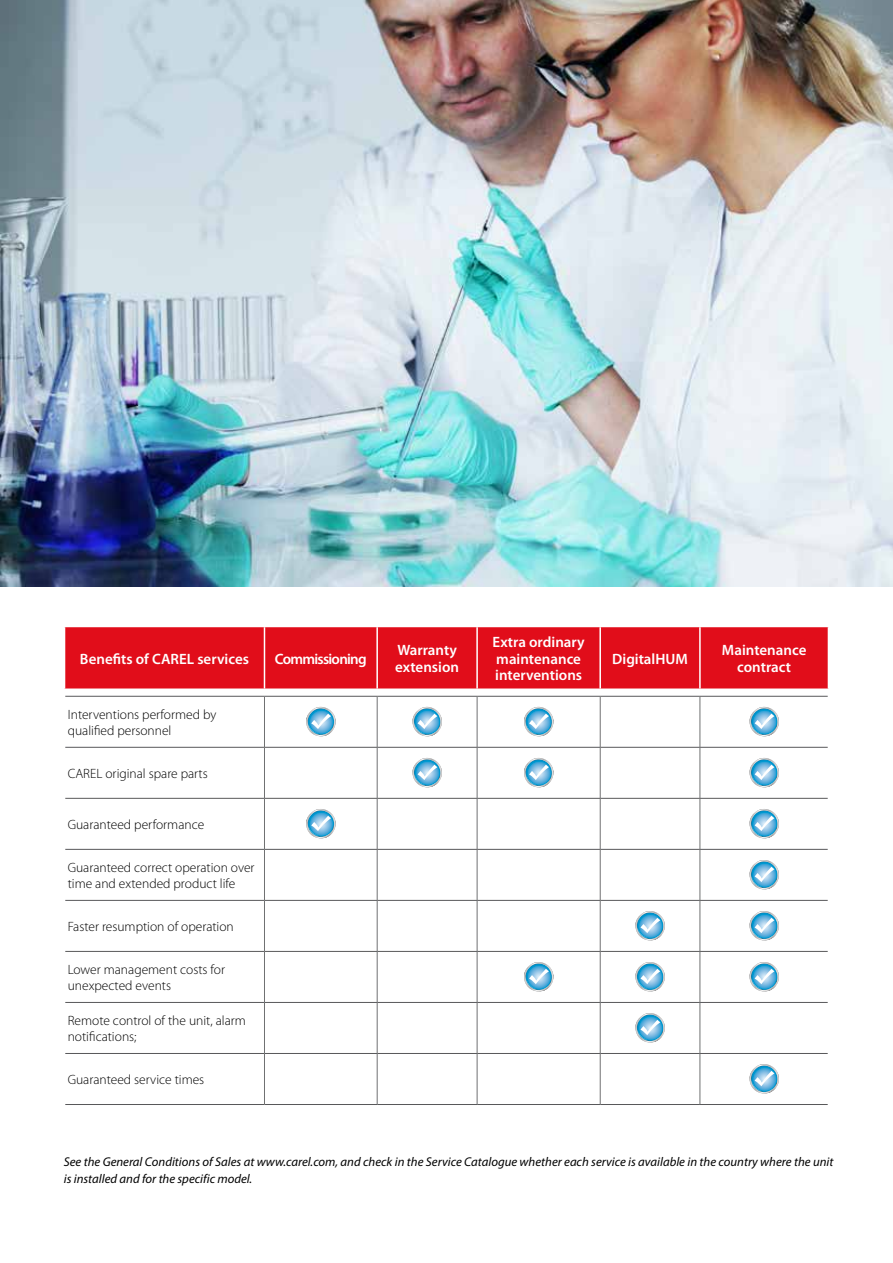
<style>
.page{position:relative;width:893px;height:1263px;background:#fff}
.page>*{position:absolute;margin:0;border:0;box-sizing:border-box;transform-origin:0 0}
.t1{font:600 15px/16.5px "Myriad Pro";color:#fff}
.t2{font:600 15px "Myriad Pro";letter-spacing:-.05em;color:#fff}
.t3{font:300 13.5px/16.2px "Myriad Pro";color:#000}
.t4{font:italic 12.75px/16.5px "Myriad Pro";color:#000}
</style>
<div class="page">
<img style="left:0;top:0;width:893px;height:586px">
<div style="left:65px;top:627px;width:763px;height:61px;background:#e10d1a"></div>
<hr style="left:264px;top:627px;width:1px;height:61px;background:#fff">
<hr style="left:376px;top:627px;width:2px;height:61px;background:#fff">
<hr style="left:599px;top:627px;width:2px;height:61px;background:#fff">
<hr style="left:65px;top:696px;width:199px;height:1px;background:#58585a">
<hr style="left:264px;top:696px;width:113px;height:1px;background:#58585a">
<hr style="left:377px;top:696px;width:100px;height:1px;background:#58585a">
<hr style="left:477px;top:696px;width:123px;height:1px;background:#58585a">
<hr style="left:600px;top:696px;width:100px;height:1px;background:#58585a">
<hr style="left:700px;top:696px;width:128px;height:1px;background:#58585a">
<hr style="left:65px;top:747px;width:199px;height:1px;background:#58585a">
<hr style="left:264px;top:747px;width:113px;height:1px;background:#58585a">
<hr style="left:377px;top:747px;width:100px;height:1px;background:#58585a">
<hr style="left:477px;top:747px;width:123px;height:1px;background:#58585a">
<hr style="left:600px;top:747px;width:100px;height:1px;background:#58585a">
<hr style="left:700px;top:747px;width:128px;height:1px;background:#58585a">
<hr style="left:65px;top:798px;width:199px;height:1px;background:#58585a">
<hr style="left:264px;top:798px;width:113px;height:1px;background:#58585a">
<hr style="left:377px;top:798px;width:100px;height:1px;background:#58585a">
<hr style="left:477px;top:798px;width:123px;height:1px;background:#58585a">
<hr style="left:600px;top:798px;width:100px;height:1px;background:#58585a">
<hr style="left:700px;top:798px;width:128px;height:1px;background:#58585a">
<hr style="left:65px;top:849px;width:199px;height:1px;background:#58585a">
<hr style="left:264px;top:849px;width:113px;height:1px;background:#58585a">
<hr style="left:377px;top:849px;width:100px;height:1px;background:#58585a">
<hr style="left:477px;top:849px;width:123px;height:1px;background:#58585a">
<hr style="left:600px;top:849px;width:100px;height:1px;background:#58585a">
<hr style="left:700px;top:849px;width:128px;height:1px;background:#58585a">
<hr style="left:65px;top:900px;width:199px;height:1px;background:#58585a">
<hr style="left:264px;top:900px;width:113px;height:1px;background:#58585a">
<hr style="left:377px;top:900px;width:100px;height:1px;background:#58585a">
<hr style="left:477px;top:900px;width:123px;height:1px;background:#58585a">
<hr style="left:600px;top:900px;width:100px;height:1px;background:#58585a">
<hr style="left:700px;top:900px;width:128px;height:1px;background:#58585a">
<hr style="left:65px;top:951px;width:199px;height:1px;background:#58585a">
<hr style="left:264px;top:951px;width:113px;height:1px;background:#58585a">
<hr style="left:377px;top:951px;width:100px;height:1px;background:#58585a">
<hr style="left:477px;top:951px;width:123px;height:1px;background:#58585a">
<hr style="left:600px;top:951px;width:100px;height:1px;background:#58585a">
<hr style="left:700px;top:951px;width:128px;height:1px;background:#58585a">
<hr style="left:65px;top:1002px;width:199px;height:1px;background:#58585a">
<hr style="left:264px;top:1002px;width:113px;height:1px;background:#58585a">
<hr style="left:377px;top:1002px;width:100px;height:1px;background:#58585a">
<hr style="left:477px;top:1002px;width:123px;height:1px;background:#58585a">
<hr style="left:600px;top:1002px;width:100px;height:1px;background:#58585a">
<hr style="left:700px;top:1002px;width:128px;height:1px;background:#58585a">
<hr style="left:65px;top:1053px;width:199px;height:1px;background:#58585a">
<hr style="left:264px;top:1053px;width:113px;height:1px;background:#58585a">
<hr style="left:377px;top:1053px;width:100px;height:1px;background:#58585a">
<hr style="left:477px;top:1053px;width:123px;height:1px;background:#58585a">
<hr style="left:600px;top:1053px;width:100px;height:1px;background:#58585a">
<hr style="left:700px;top:1053px;width:128px;height:1px;background:#58585a">
<hr style="left:65px;top:1104px;width:199px;height:1px;background:#58585a">
<hr style="left:264px;top:1104px;width:113px;height:1px;background:#58585a">
<hr style="left:377px;top:1104px;width:100px;height:1px;background:#58585a">
<hr style="left:477px;top:1104px;width:123px;height:1px;background:#58585a">
<hr style="left:600px;top:1104px;width:100px;height:1px;background:#58585a">
<hr style="left:700px;top:1104px;width:128px;height:1px;background:#58585a">
<hr style="left:264px;top:696px;width:1px;height:51px;background:#707172">
<hr style="left:377px;top:696px;width:1px;height:51px;background:#707172">
<hr style="left:477px;top:696px;width:1px;height:51px;background:#707172">
<hr style="left:600px;top:696px;width:1px;height:51px;background:#707172">
<hr style="left:699px;top:696px;width:1px;height:51px;background:#707172">
<hr style="left:264px;top:747px;width:1px;height:51px;background:#707172">
<hr style="left:377px;top:747px;width:1px;height:51px;background:#707172">
<hr style="left:477px;top:747px;width:1px;height:51px;background:#707172">
<hr style="left:600px;top:747px;width:1px;height:51px;background:#707172">
<hr style="left:699px;top:747px;width:1px;height:51px;background:#707172">
<hr style="left:264px;top:798px;width:1px;height:51px;background:#707172">
<hr style="left:377px;top:798px;width:1px;height:51px;background:#707172">
<hr style="left:477px;top:798px;width:1px;height:51px;background:#707172">
<hr style="left:600px;top:798px;width:1px;height:51px;background:#707172">
<hr style="left:699px;top:798px;width:1px;height:51px;background:#707172">
<hr style="left:264px;top:849px;width:1px;height:51px;background:#707172">
<hr style="left:377px;top:849px;width:1px;height:51px;background:#707172">
<hr style="left:477px;top:849px;width:1px;height:51px;background:#707172">
<hr style="left:600px;top:849px;width:1px;height:51px;background:#707172">
<hr style="left:699px;top:849px;width:1px;height:51px;background:#707172">
<hr style="left:264px;top:900px;width:1px;height:51px;background:#707172">
<hr style="left:377px;top:900px;width:1px;height:51px;background:#707172">
<hr style="left:477px;top:900px;width:1px;height:51px;background:#707172">
<hr style="left:600px;top:900px;width:1px;height:51px;background:#707172">
<hr style="left:699px;top:900px;width:1px;height:51px;background:#707172">
<hr style="left:264px;top:951px;width:1px;height:51px;background:#707172">
<hr style="left:377px;top:951px;width:1px;height:51px;background:#707172">
<hr style="left:477px;top:951px;width:1px;height:51px;background:#707172">
<hr style="left:600px;top:951px;width:1px;height:51px;background:#707172">
<hr style="left:699px;top:951px;width:1px;height:51px;background:#707172">
<hr style="left:264px;top:1003px;width:1px;height:50px;background:#707172">
<hr style="left:377px;top:1003px;width:1px;height:50px;background:#707172">
<hr style="left:477px;top:1003px;width:1px;height:50px;background:#707172">
<hr style="left:600px;top:1003px;width:1px;height:50px;background:#707172">
<hr style="left:699px;top:1003px;width:1px;height:50px;background:#707172">
<hr style="left:264px;top:1054px;width:1px;height:50px;background:#707172">
<hr style="left:377px;top:1054px;width:1px;height:50px;background:#707172">
<hr style="left:477px;top:1054px;width:1px;height:50px;background:#707172">
<hr style="left:600px;top:1054px;width:1px;height:50px;background:#707172">
<hr style="left:699px;top:1054px;width:1px;height:50px;background:#707172">
<hr style="left:476px;top:627px;width:2px;height:61px;background:#fff">
<hr style="left:699px;top:627px;width:2px;height:61px;background:#fff">
<svg style="left:306px;top:707px;width:30px;height:29px"></svg>
<svg style="left:412px;top:707px;width:30px;height:29px"></svg>
<svg style="left:524px;top:707px;width:29px;height:29px"></svg>
<svg style="left:749px;top:707px;width:30px;height:29px"></svg>
<svg style="left:412px;top:758px;width:30px;height:29px"></svg>
<svg style="left:524px;top:758px;width:29px;height:29px"></svg>
<svg style="left:749px;top:758px;width:30px;height:29px"></svg>
<svg style="left:306px;top:809px;width:30px;height:29px"></svg>
<svg style="left:749px;top:809px;width:30px;height:29px"></svg>
<svg style="left:749px;top:860px;width:30px;height:29px"></svg>
<svg style="left:635px;top:911px;width:30px;height:29px"></svg>
<svg style="left:749px;top:911px;width:30px;height:29px"></svg>
<svg style="left:524px;top:962px;width:29px;height:29px"></svg>
<svg style="left:635px;top:962px;width:30px;height:29px"></svg>
<svg style="left:749px;top:962px;width:30px;height:29px"></svg>
<svg style="left:635px;top:1013px;width:30px;height:29px"></svg>
<svg style="left:749px;top:1064px;width:30px;height:29px"></svg>
<p class="t1" style="left:80px;top:650px;width:171px">Benefits of CAREL services</p>
<p class="t2" style="left:275px;top:649px;width:93px">Commissioning</p>
<p class="t1" style="left:395px;top:642px;width:65px">Warranty extension</p>
<p class="t1" style="left:493px;top:633px;width:94px">Extra ordinary maintenance interventions</p>
<p class="t3" style="left:68px;top:706px;width:150px">Interventions performed by qualified personnel</p>
<p class="t3" style="left:68px;top:765px;width:142px">CAREL original spare parts</p>
<p class="t3" style="left:68px;top:816px;width:138px">Guaranteed performance</p>
<p class="t3" style="left:68px;top:859px;width:188px">Guaranteed correct operation over time and extended product life</p>
<p class="t3" style="left:68px;top:918px;width:168px">Faster resumption of operation</p>
<p class="t3" style="left:68px;top:961px;width:159px">Lower management costs for unexpected events</p>
<p class="t3" style="left:68px;top:1012px;width:180px">Remote control of the unit, alarm notifi cations;</p>
<p class="t3" style="left:68px;top:1072px;width:138px">Guaranteed service times</p>
<p class="t1" style="left:612px;top:650px;width:77px">DigitalHUM</p>
<p class="t1" style="left:722px;top:642px;width:86px;text-align:center">Maintenance contract</p>
<p class="t4" style="left:64px;top:1153px;width:771px">See the General Conditions of Sales at www.carel.com, and check in the Service Catalogue whether each service is available in the country where the unit is installed and for the specific model.</p>
</div>
